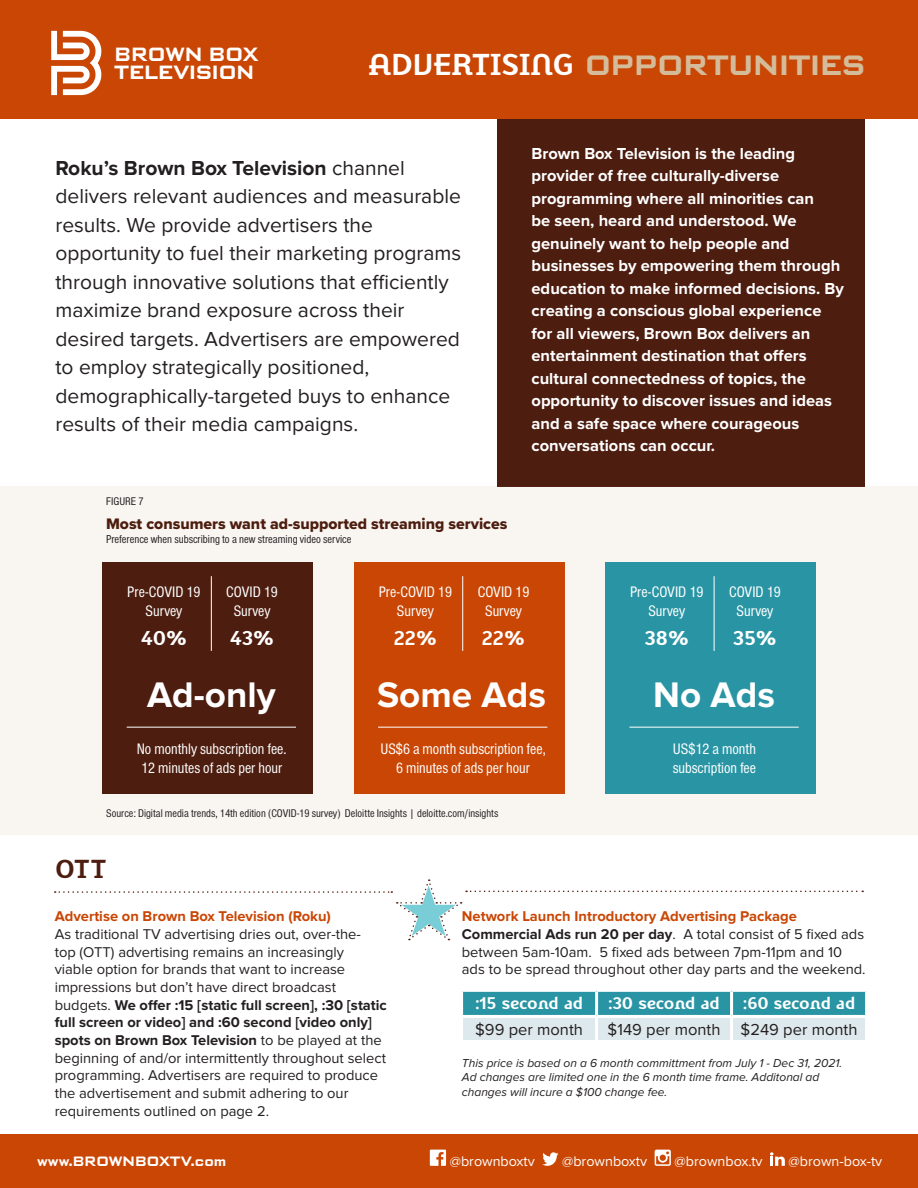
<style>
.page{position:relative;width:918px;height:1188px;background:#fff}
.page>*{position:absolute;margin:0;border:0;box-sizing:border-box;transform-origin:0 0}
.t1{font:700 36.9px "Proxima Nova";color:#fff}
.t2{font:700 27.9px "Bank Gothic Pro";color:#d4bc9a}
.t3{font:700 25.5px "Karbid Display Pro";color:#4d1d0f}
.t4{font:21px/28.5px "Proxima Nova";color:#231f20}
.t5{font:700 19.65px "Karbid Display Pro";letter-spacing:-.015em;color:#fff}
.t6{font:700 19.05px/18.3px "Bank Gothic Pro";color:#fff}
.t7{font:700 16.5px/22.5px "Proxima Nova";color:#fff}
.t8{font:16.5px "Proxima Nova";color:#231f20}
.t9{font:700 16.5px "Karbid Display Pro";letter-spacing:-.005em;color:#fff}
.t10{font:15.75px/18.9px "Nimbus San Con";color:#fff;text-align:center}
.t11{font:15.75px "Proxima Nova Extrabld";color:#4d1d0f}
.t12{font:14.7px/17.7px "Proxima Nova";color:#231f20}
.t13{font:700 14.7px "Proxima Nova";color:#c94604}
.t14{font:14.4px "Proxima Nova";color:#fff}
.t15{font:700 13.5px "Bank Gothic Pro";color:#fff}
.t16{font:italic 12px/14.4px "Proxima Nova";color:#231f20}
.t17{font:11.85px "Nimbus San Con";color:#231f20}
.t18{font:11.55px "Nimbus San Con";color:#231f20}
.s1{font-family:"Karbid Display Pro";font-size:29.55px;color:#fff}
.s2{font-weight:700}
</style>
<div class="page">
<div style="left:497px;top:119px;width:368px;height:368px;background:#4d1d0f"></div>
<div style="left:0;top:487px;width:918px;height:348px;background:#f9f6f2"></div>
<div style="left:354px;top:562px;width:210px;height:232px;background:#c94604"></div>
<div style="left:605px;top:562px;width:211px;height:232px;background:#2995a4"></div>
<div style="left:103px;top:562px;width:210px;height:232px;background:#4d1d0f"></div>
<hr style="left:211px;top:576px;width:1px;height:75px;background:#fff">
<hr style="left:127px;top:727px;width:169px;height:1px;background:#fff">
<hr style="left:462px;top:576px;width:1px;height:75px;background:#fff">
<hr style="left:378px;top:727px;width:169px;height:1px;background:#fff">
<hr style="left:714px;top:576px;width:1px;height:75px;background:#fff">
<hr style="left:629px;top:727px;width:170px;height:1px;background:#fff">
<div style="left:0;top:0;width:918px;height:119px;background:#c94604"></div>
<svg style="left:51px;top:31px;width:50px;height:64px"></svg>
<div style="left:0;top:1134px;width:918px;height:54px;background:#c94604"></div>
<svg style="left:430px;top:1150px;width:16px;height:16px"></svg>
<svg style="left:542px;top:1152px;width:16px;height:14px"></svg>
<svg style="left:655px;top:1150px;width:16px;height:16px"></svg>
<svg style="left:770px;top:1152px;width:15px;height:14px"></svg>
<svg style="left:463px;top:992px;width:402px;height:48px;background:#82bec7"></svg>
<hr style="left:595px;top:992px;width:3px;height:23px;background:#fff">
<hr style="left:730px;top:992px;width:3px;height:23px;background:#fff">
<hr style="left:460px;top:1015px;width:137px;height:3px;background:#fff">
<hr style="left:597px;top:1015px;width:135px;height:3px;background:#fff">
<hr style="left:595px;top:1018px;width:3px;height:22px;background:#fff">
<hr style="left:732px;top:1015px;width:136px;height:3px;background:#fff">
<hr style="left:730px;top:1018px;width:3px;height:22px;background:#fff">
<svg style="left:55px;top:879px;width:808px;height:62px"></svg>
<p class="t6" style="left:115px;top:45px;width:146px">BROWN BOX<br>TELEVISION</p>
<p class="t2" style="left:368px;top:49px;width:498px"><span class="s1">ADVERTISING</span> OPPORTUNITIES</p>
<p class="t4" style="left:55px;top:154px;width:407px"><span class="s2">Roku’s Brown Box Television</span> channel delivers relevant audiences and measurable results. We provide advertisers the opportunity to fuel their marketing programs through innovative solutions that efficiently maximize brand exposure across their desired targets. Advertisers are empowered to employ strategically positioned, demographically-targeted buys to enhance results of their media campaigns.</p>
<p class="t18" style="left:106px;top:495px;width:39px">FIGURE 7</p>
<p class="t11" style="left:106px;top:512px;width:403px">Most consumers want ad-supported streaming services</p>
<p class="t17" style="left:106px;top:532px;width:247px">Preference when subscribing to a new streaming video service</p>
<p class="t7" style="left:532px;top:142px;width:314px">Brown Box Television is the leading provider of free culturally-diverse programming where all minorities can<br>be seen, heard and understood. We genuinely want to help people and businesses by empowering them through education to make informed decisions. By creating a conscious global experience for all viewers, Brown Box delivers an entertainment destination that offers cultural connectedness of topics, the opportunity to discover issues and ideas and a safe space where courageous conversations can occur.</p>
<p class="t10" style="left:127px;top:583px;width:75px">Pre-COVID 19<br>Survey</p>
<p class="t5" style="left:141px;top:624px;width:47px">40%</p>
<p class="t10" style="left:226px;top:583px;width:53px">COVID 19</p>
<p class="t10" style="left:234px;top:602px;width:38px">Survey</p>
<p class="t5" style="left:230px;top:624px;width:45px">43%</p>
<p class="t1" style="left:147px;top:674px;width:130px">Ad-only</p>
<p class="t10" style="left:137px;top:739px;width:151px;text-align:left">No monthly subscription fee.<br>12 minutes of ads per hour</p>
<p class="t10" style="left:478px;top:583px;width:53px">COVID 19</p>
<p class="t10" style="left:485px;top:602px;width:38px">Survey</p>
<p class="t5" style="left:482px;top:624px;width:45px">22%</p>
<p class="t1" style="left:377px;top:674px;width:170px">Some Ads</p>
<p class="t10" style="left:379px;top:583px;width:75px">Pre-COVID 19<br>Survey</p>
<p class="t5" style="left:394px;top:624px;width:45px">22%</p>
<p class="t10" style="left:380px;top:739px;width:167px">US$6 a month subscription fee,<br>6 minutes of ads per hour</p>
<p class="t18" style="left:106px;top:806px;width:394px">Source: Digital media trends, 14th edition (COVID-19 survey) Deloitte Insights | deloitte.com/insights</p>
<p class="t3" style="left:56px;top:852px;width:52px">OTT</p>
<p class="t10" style="left:630px;top:583px;width:75px">Pre-COVID 19<br>Survey</p>
<p class="t5" style="left:645px;top:624px;width:46px">38%</p>
<p class="t10" style="left:729px;top:583px;width:53px">COVID 19</p>
<p class="t10" style="left:737px;top:602px;width:38px">Survey</p>
<p class="t5" style="left:733px;top:624px;width:45px">35%</p>
<p class="t1" style="left:653px;top:674px;width:123px">No Ads</p>
<p class="t10" style="left:673px;top:739px;width:85px">US$12 a month</p>
<p class="t10" style="left:673px;top:758px;width:85px">subscription fee</p>
<p class="t13" style="left:55px;top:908px;width:278px">Advertise on Brown Box Television (Roku)</p>
<p class="t12" style="left:55px;top:926px;width:334px">As traditional TV advertising dries out, over-the-<br>top (OTT) advertising remains an increasingly<br>viable option for brands that want to increase impressions but don’t have direct broadcast budgets. <span class="s2">We offer :15 [static full screen], :30 [static full screen or video] and :60 second [video only] spots on Brown Box Television</span> to be played at the beginning of and/or intermittently throughout select programming. Advertisers are required to produce the advertisement and submit adhering to our requirements outlined on page 2.</p>
<p class="t13" style="left:462px;top:908px;width:337px">Network Launch Introductory Advertising Package</p>
<p class="t12" style="left:462px;top:926px;width:405px"><span class="s2">Commercial Ads run 20 per day</span>. A total consist of 5 fixed ads between 5am-10am. 5 fixed ads between 7pm-11pm and 10 ads to be spread throughout other day parts and the weekend.</p>
<p class="t9" style="left:475px;top:992px;width:110px">:15 second ad</p>
<p class="t9" style="left:608px;top:992px;width:113px">:30 second ad</p>
<p class="t9" style="left:743px;top:992px;width:114px">:60 second ad</p>
<p class="t8" style="left:475px;top:1021px;width:109px">$99 per month</p>
<p class="t8" style="left:608px;top:1021px;width:114px">$149 per month</p>
<p class="t8" style="left:741px;top:1021px;width:118px">$249 per month</p>
<p class="t16" style="left:462px;top:1056px;width:382px">This price is based on a 6 month committment from July 1 - Dec 31, 2021.<br>Ad changes are limited one in the 6 month time frame. Additonal ad changes will incure a $100 change fee.</p>
<p class="t15" style="left:37px;top:1154px;width:191px">www.BROWNBOXTV.com</p>
<p class="t14" style="left:450px;top:1153px;width:87px">@brownboxtv</p>
<p class="t14" style="left:562px;top:1153px;width:87px">@brownboxtv</p>
<p class="t14" style="left:675px;top:1153px;width:90px">@brownbox.tv</p>
<p class="t14" style="left:789px;top:1153px;width:95px">@brown-box-tv</p>
</div>
